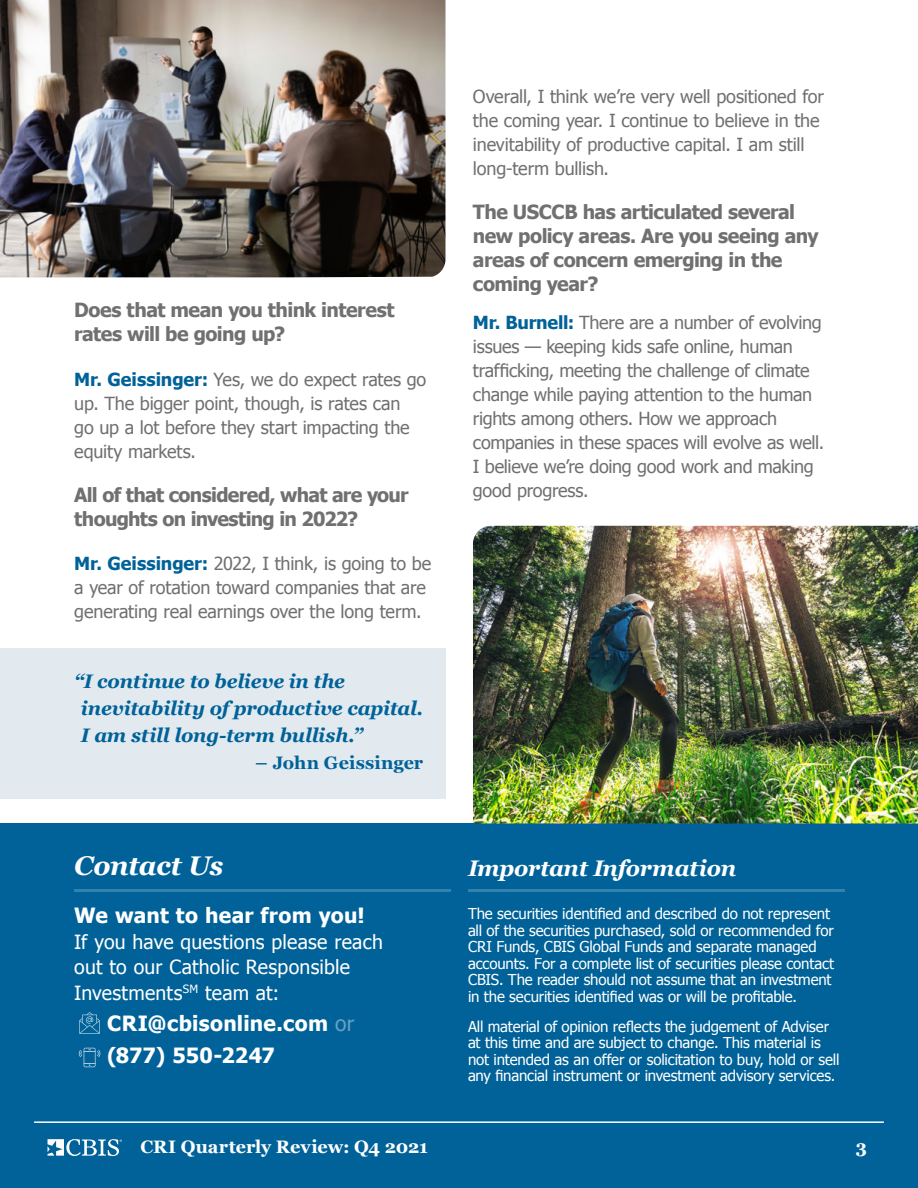
<style>
.page{position:relative;width:918px;height:1188px;background:#fff}
.page>*{position:absolute;margin:0;border:0;box-sizing:border-box;transform-origin:0 0}
.t1{font:italic 700 27px "Georgia";letter-spacing:-.015em;color:#fff}
.t2{font:italic 700 22.5px "Georgia";letter-spacing:-.015em;color:#fff}
.t3{font:700 21px/31.5px "Tahoma";letter-spacing:.015em;color:#fff}
.t4{font:700 19.5px/24px "Tahoma";letter-spacing:-.025em;color:#707070}
.t5{font:italic 700 19.5px/27px "Georgia";letter-spacing:-.015em;color:#006298}
.t6{font:19.5px/25.5px "Tahoma";letter-spacing:.015em;color:#fff}
.t7{font:18px/24px "Tahoma";letter-spacing:-.015em;color:#707070}
.t8{font:700 18px "Georgia";letter-spacing:-.005em;color:#fff}
.t9{font:700 18px "Georgia";color:#006298}
.t10{font:15px/16.5px "Tahoma";letter-spacing:-.01em;color:#fff}
.s1{font-weight:700;color:#006298}
.s2{font-weight:400;color:#66a1c1}
</style>
<div class="page">
<div style="left:0;top:823px;width:918px;height:365px;background:#006298"></div>
<hr style="left:74px;top:889px;width:377px;height:2px;background:#3381ad">
<hr style="left:468px;top:889px;width:377px;height:2px;background:#3381ad">
<svg style="left:48px;top:1139px;width:74px;height:17px"></svg>
<hr style="left:34px;top:1121px;width:850px;height:2px;background:#fff">
<svg style="left:79px;top:1048px;width:21px;height:19px"></svg>
<svg style="left:79px;top:1012px;width:21px;height:22px"></svg>
<img style="left:0;top:0;width:446px;height:277px">
<img style="left:473px;top:526px;width:445px;height:298px">
<div style="left:0;top:649px;width:446px;height:150px;background:#e2eaf0"></div>
<p class="t4" style="left:74px;top:300px;width:322px">Does that mean you think interest rates will be going up?</p>
<p class="t7" style="left:74px;top:366px;width:354px"><span class="s1">Mr. Geissinger:</span> Yes, we do expect rates go up. The bigger point, though, is rates can<br>go up a lot before they start impacting the equity markets.</p>
<p class="t4" style="left:74px;top:485px;width:336px">All of that considered, what are your thoughts on investing in 2022?</p>
<p class="t7" style="left:74px;top:551px;width:358px"><span class="s1">Mr. Geissinger:</span> 2022, I think, is going to be a year of rotation toward companies that are generating real earnings over the long term.</p>
<p class="t5" style="left:81px;top:667px;width:344px;text-indent:-7px">“I continue to believe in the inevitability of productive capital.<br>I am still long-term bullish.”</p>
<p class="t9" style="left:255px;top:755px;width:170px">– John Geissinger</p>
<h1 class="t1" style="left:74px;top:845px;width:151px">Contact Us</h1>
<p class="t3" style="left:74px;top:902px;width:292px">We want to hear from you!</p>
<p class="t6" style="left:74px;top:928px;width:310px">If you have questions please reach out to our Catholic Responsible<br>Investments<sup>SM</sup> team at:</p>
<p class="t3" style="left:107px;top:1010px;width:249px">CRI@cbisonline.com <span class="s2">or </span>(877) 550-2247</p>
<p class="t7" style="left:473px;top:84px;width:353px">Overall, I think we’re very well positioned for the coming year. I continue to believe in the inevitability of productive capital. I am still long-term bullish.</p>
<p class="t4" style="left:473px;top:202px;width:347px">The USCCB has articulated several new policy areas. Are you seeing any areas of concern emerging in the coming year?</p>
<p class="t7" style="left:473px;top:309px;width:353px"><span class="s1">Mr. Burnell:</span> There are a number of evolving issues — keeping kids safe online, human trafficking, meeting the challenge of climate change while paying attention to the human rights among others. How we approach companies in these spaces will evolve as well.<br>I believe we’re doing good work and making good progress.</p>
<p class="t2" style="left:468px;top:851px;width:270px">Important Information</p>
<p class="t10" style="left:468px;top:905px;width:368px">The securities identified and described do not represent all of the securities purchased, sold or recommended for CRI Funds, CBIS Global Funds and separate managed accounts. For a complete list of securities please contact CBIS. The reader should not assume that an investment in the securities identified was or will be profitable.</p>
<p class="t10" style="left:468px;top:1018px;width:373px">All material of opinion reflects the judgement of Adviser at this time and are subject to change. This material is not intended as an offer or solicitation to buy, hold or sell any financial instrument or investment advisory services.</p>
<p class="t8" style="left:140px;top:1139px;width:289px">CRI Quarterly Review: Q4 2021</p>
<p class="t8" style="left:856px;top:1139px;width:13px">3</p>
</div>
